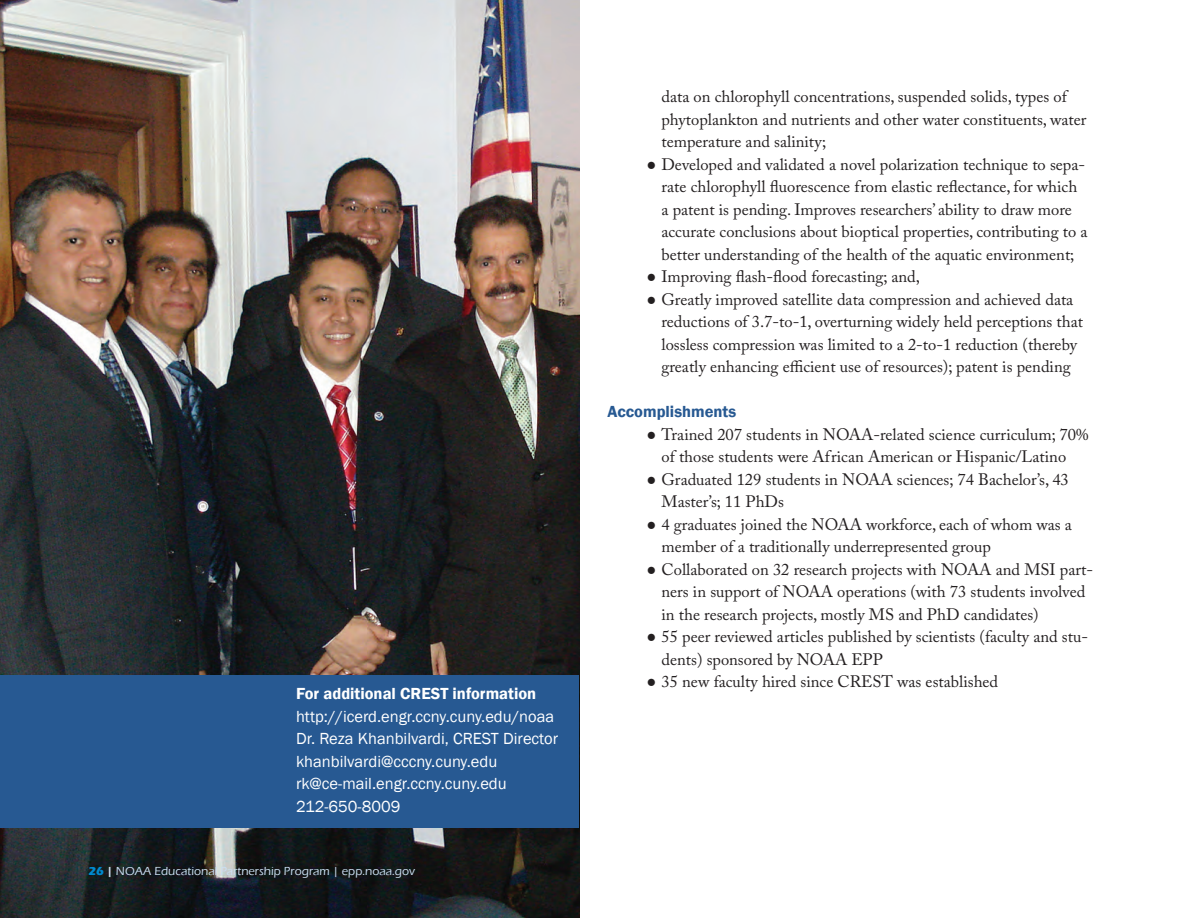
<style>
.page{position:relative;width:1188px;height:918px;background:#fff}
.page>*{position:absolute;margin:0;border:0;box-sizing:border-box;transform-origin:0 0}
.t1{font:16.5px/22.5px "Adobe Caslon Pro";color:#231f20}
.t2{font:16.5px/22.5px "Franklin Gothic";color:#fff}
.t3{font:600 16.5px "Franklin Gothic";color:#fff}
.t4{font:600 16.5px "Franklin Gothic";color:#275992}
.t5{font:500 12px "Eras ITC";color:#cbdff2}
.s1{font-weight:700;color:#008acf}
.s2{font-weight:600}
.s3{font-family:"Franklin Gothic"}
</style>
<div class="page">
<img style="left:0;top:0;width:579px;height:918px">
<div style="left:0;top:675px;width:579px;height:153px;background:#275992"></div>
<p class="t3" style="left:296px;top:684px;width:242px">For additional CREST information</p>
<p class="t2" style="left:296px;top:706px;width:264px">http://icerd.engr.ccny.cuny.edu/noaa<br>Dr. Reza Khanbilvardi, CREST Director khanbilvardi@cccny.cuny.edu rk@ce-mail.engr.ccny.cuny.edu<br>212-650-8009</p>
<p class="t5" style="left:88px;top:864px;width:328px"><span class="s1">26</span> <span class="s2">|</span> NOAA Educational Partnership Program | epp.noaa.gov</p>
<p class="t1" style="left:662px;top:85px;width:426px">data on chlorophyll concentrations, suspended solids, types of phytoplankton and nutrients and other water constituents, water temperature and salinity;</p>
<p class="t1" style="left:662px;top:153px;width:428px;text-indent:-15px"><span class="s3">●</span> Developed and validated a novel polarization technique to sepa&shy;rate chlorophyll fluorescence from elastic reflectance, for which a patent is pending. Improves researchers’ ability to draw more accurate conclusions about bioptical properties, contributing to a better understanding of the health of the aquatic environment;</p>
<p class="t1" style="left:647px;top:265px;width:275px"><span class="s3">●</span> Improving flash-flood forecasting; and,</p>
<p class="t1" style="left:662px;top:288px;width:423px;text-indent:-15px"><span class="s3">●</span> Greatly improved satellite data compression and achieved data reductions of 3.7-to-1, overturning widely held perceptions that lossless compression was limited to a 2-to-1 reduction (thereby greatly enhancing efficient use of resources); patent is pending</p>
<p class="t4" style="left:607px;top:402px;width:130px">Accomplishments</p>
<p class="t1" style="left:647px;top:423px;width:444px;text-align:center"><span class="s3">●</span> Trained 207 students in NOAA-related science curriculum; 70% of those students were African American or Hispanic/Latino</p>
<p class="t1" style="left:662px;top:468px;width:409px;text-indent:-15px"><span class="s3">●</span> Graduated 129 students in NOAA sciences; 74 Bachelor’s, 43<br>Master’s; 11 PhDs</p>
<p class="t1" style="left:662px;top:513px;width:412px;text-indent:-15px"><span class="s3">●</span> 4 graduates joined the NOAA workforce, each of whom was a member of a traditionally underrepresented group</p>
<p class="t1" style="left:662px;top:558px;width:433px;text-indent:-15px"><span class="s3">●</span> Collaborated on 32 research projects with NOAA and MSI part&shy;ners in support of NOAA operations (with 73 students involved in the research projects, mostly MS and PhD candidates)</p>
<p class="t1" style="left:662px;top:625px;width:428px;text-indent:-15px"><span class="s3">●</span> 55 peer reviewed articles published by scientists (faculty and stu&shy;dents) sponsored by NOAA EPP</p>
<p class="t1" style="left:647px;top:670px;width:353px"><span class="s3">●</span> 35 new faculty hired since CREST was established</p>
</div>
